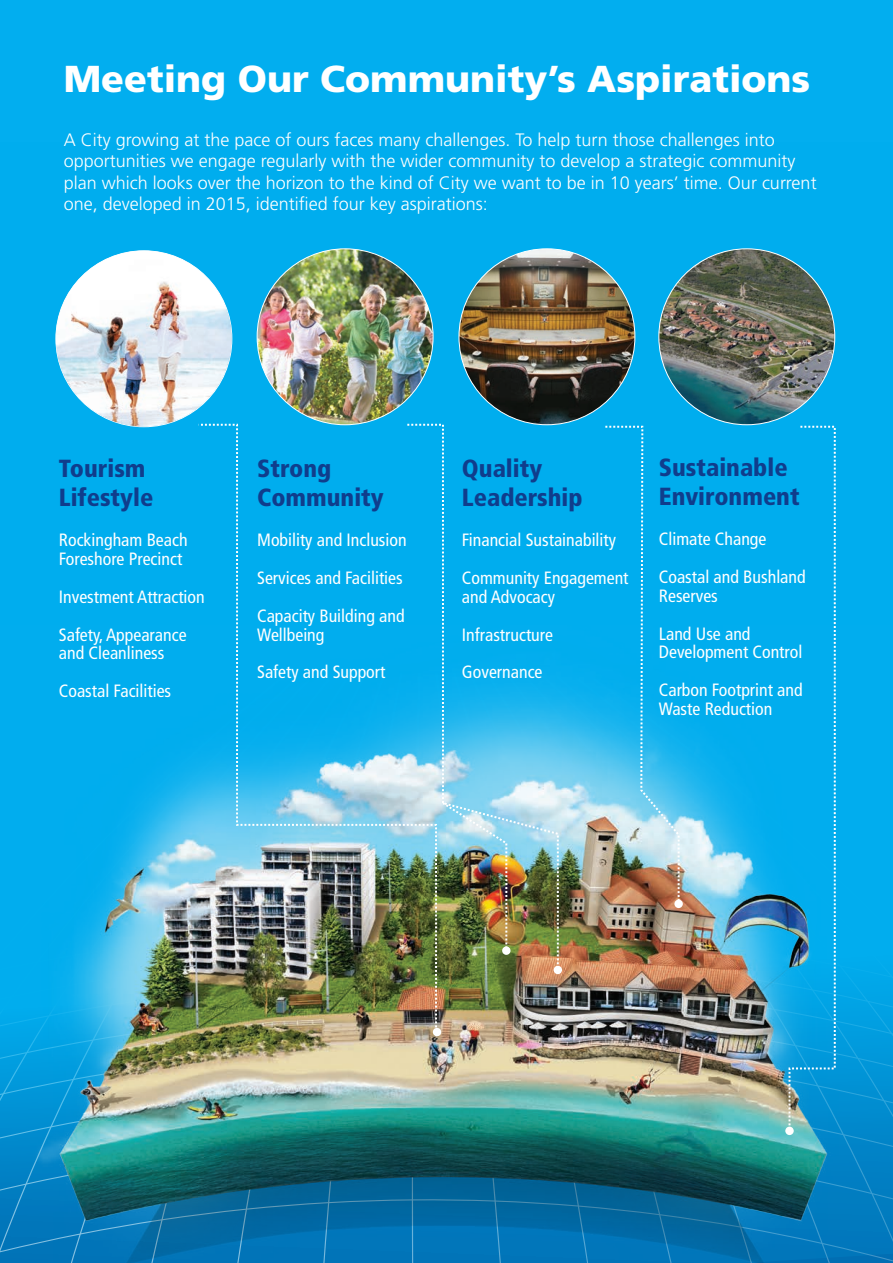
<style>
.page{position:relative;width:893px;height:1263px;background:#fff}
.page>*{position:absolute;margin:0;border:0;box-sizing:border-box;transform-origin:0 0}
.t1{font:900 37.5px "Frutiger LT Std";color:#fff}
.t2{font:900 condensed 24.75px/29.7px "Frutiger LT Std";color:#103d8c}
.t3{font:300 18px/21.6px "Frutiger LT Std";color:#fff}
.t4{font:condensed 17.85px/37.7px "Frutiger LT Std";color:#fff}
</style>
<div class="page">
<div style="left:0;top:0;width:893px;height:626px;background:#00adee"></div>
<img style="left:257px;top:249px;width:176px;height:176px;border-radius:88px">
<img style="left:0;top:626px;width:893px;height:637px">
<img style="left:459px;top:249px;width:176px;height:176px;border-radius:88px">
<img style="left:659px;top:249px;width:176px;height:176px;border-radius:87px">
<svg style="left:785px;top:1127px;width:9px;height:8px"></svg>
<svg style="left:674px;top:900px;width:9px;height:8px"></svg>
<div style="left:433px;top:1028px;width:8px;height:8px;background:#fff;border-radius:50%"></div>
<img style="left:197px;top:423px;width:241px;height:614px">
<svg style="left:603px;top:425px;width:78px;height:481px;background:#33b0de"></svg>
<div style="left:554px;top:966px;width:8px;height:8px;background:#fff;border-radius:50%"></div>
<svg style="left:405px;top:423px;width:155px;height:549px;background:#32add3"></svg>
<img style="left:440px;top:800px;width:68px;height:153px">
<svg style="left:787px;top:425px;width:50px;height:708px;background:#0ba9e6"></svg>
<img style="left:56px;top:251px;width:176px;height:176px;border-radius:88px">
<h1 class="t1" style="left:64px;top:56px;width:748px">Meeting Our Community’s Aspirations</h1>
<p class="t3" style="left:64px;top:129px;width:754px">A City growing at the pace of ours faces many challenges. To help turn those challenges into opportunities we engage regularly with the wider community to develop a strategic community plan which looks over the horizon to the kind of City we want to be in 10 years’ time. Our current one, developed in 2015, identified four key aspirations:</p>
<h2 class="t2" style="left:59px;top:453px;width:96px">Tourism<br>Lifestyle</h2>
<h2 class="t2" style="left:462px;top:453px;width:122px">Quality<br>Leadership</h2>
<p class="t4" style="left:462px;top:521px;width:168px">Financial Sustainability<br>Community Engagement</p>
<p class="t4" style="left:462px;top:578px;width:95px;text-align:justify">and Advocacy Infrastructure Governance</p>
<h2 class="t2" style="left:257px;top:453px;width:128px">Strong<br>Community</h2>
<p class="t4" style="left:257px;top:521px;width:151px">Mobility and Inclusion<br>Services and Facilities<br>Capacity Building and</p>
<p class="t4" style="left:257px;top:616px;width:130px">Wellbeing<br>Safety and Support</p>
<p class="t4" style="left:59px;top:531px;width:130px;line-height:18.8px">Rockingham Beach<br>Foreshore Precinct</p>
<p class="t4" style="left:59px;top:578px;width:147px">Investment Attraction<br>Safety, Appearance</p>
<p class="t4" style="left:59px;top:634px;width:114px">and Cleanliness<br>Coastal Facilities</p>
<h2 class="t2" style="left:659px;top:452px;width:142px">Sustainable<br>Environment</h2>
<p class="t4" style="left:659px;top:521px;width:148px">Climate Change<br>Coastal and Bushland</p>
<p class="t4" style="left:659px;top:577px;width:93px">Reserves<br>Land Use and</p>
<p class="t4" style="left:659px;top:633px;width:145px">Development Control<br>Carbon Footprint and</p>
<p class="t4" style="left:659px;top:690px;width:115px">Waste Reduction</p>
</div>
